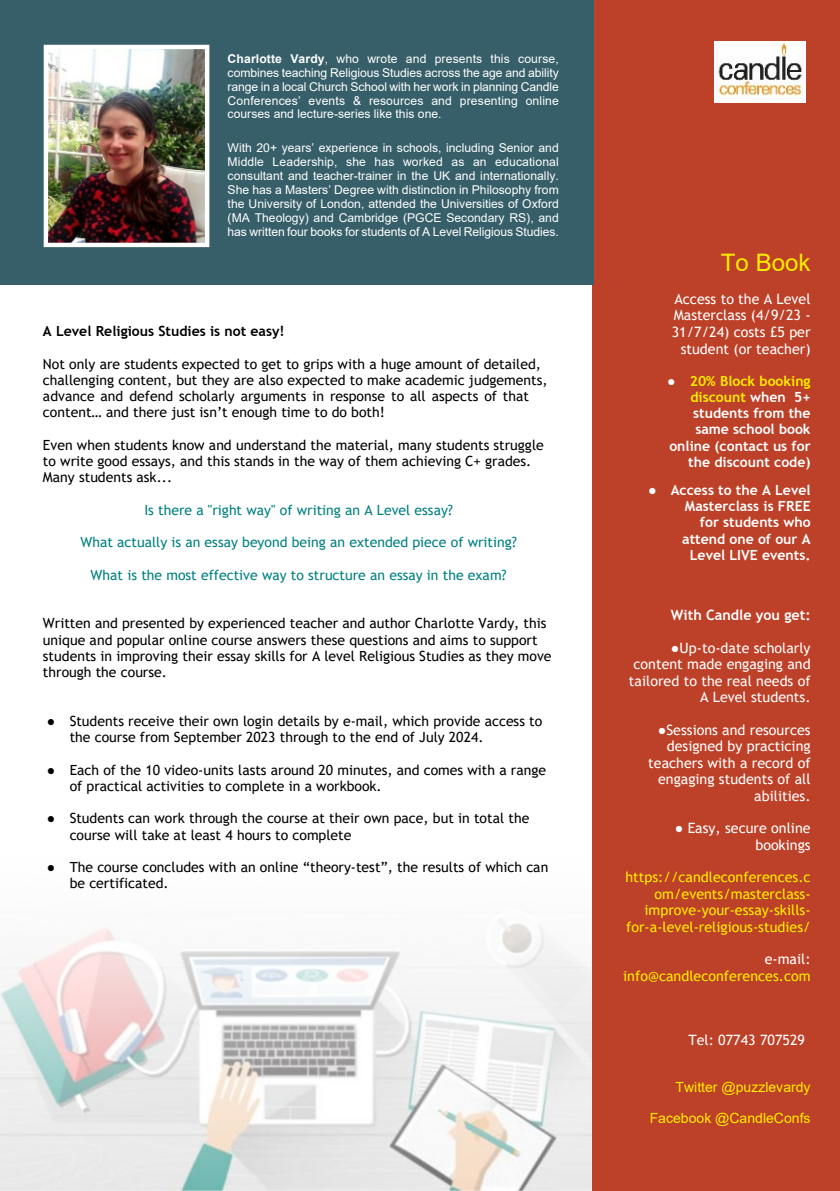
<style>
.page{position:relative;width:840px;height:1191px;background:#fff}
.page>*{position:absolute;margin:0;border:0;box-sizing:border-box;transform-origin:0 0}
.t1{font:24px "Arial";color:#ffed00}
.t2{font:14.2px/16.6px "Trebuchet MS";color:#fff;text-align:right}
.t3{font:14.2px/16.6px "Trebuchet MS";color:#fe0;text-align:right}
.t4{font:14.2px "Trebuchet MS";color:#ffed00}
.t5{font:700 14.2px "Trebuchet MS";color:#fff}
.t6{font:14px/16.2px "Trebuchet MS";color:#000}
.t7{font:700 14px/16.2px "Trebuchet MS";color:#fff;text-align:right}
.t8{font:14px "Trebuchet MS";color:#008080}
.t9{font:14px "Arial";color:#ffed00}
.t10{font:700 14px "Trebuchet MS";color:#000}
.t11{font:12.2px/14px "Arial";letter-spacing:-.005em;color:#fff;text-align:justify}
.s1{font-weight:700}
.s2{font-family:"Times New Roman"}
.s3{color:#ffed00}
.s4{font-family:"Times New Roman";font-weight:400;font-size:14.2px}
</style>
<div class="page">
<img style="left:0;top:919px;width:591px;height:271px">
<div style="left:592px;top:0;width:247px;height:1191px;background:#bd4128"></div>
<img style="left:714px;top:42px;width:91px;height:61px">
<div style="left:1px;top:0;width:592px;height:285px;background:#375f69"></div>
<img style="left:49px;top:50px;width:155px;height:192px">
<div style="left:44px;top:45px;width:165px;height:202px;border:4px solid #fff"></div>
<p class="t11" style="left:227px;top:51px;width:332px"><span class="s1">Charlotte Vardy</span>, who wrote and presents this course, combines teaching Religious Studies across the age and ability range in a local Church School with her work in planning Candle Conferences’ events &amp; resources and presenting online courses and lecture-series like this one.</p>
<p class="t11" style="left:227px;top:141px;width:332px">With 20+ years’ experience in schools, including Senior and Middle Leadership, she has worked as an educational consultant and teacher-trainer in the UK and internationally.<br>She has a Masters’ Degree with distinction in Philosophy from the University of London, attended the Universities of Oxford (MA Theology) and Cambridge (PGCE Secondary RS), and has written four books for students of A Level Religious Studies.</p>
<p class="t10" style="left:43px;top:322px;width:243px">A Level Religious Studies is not easy!</p>
<p class="t6" style="left:43px;top:355px;width:506px">Not only are students expected to get to grips with a huge amount of detailed, challenging content, but they are also expected to make academic judgements, advance and defend scholarly arguments in response to all aspects of that content… and there just isn’t enough time to do both!</p>
<p class="t6" style="left:43px;top:436px;width:502px">Even when students know and understand the material, many students struggle to write good essays, and this stands in the way of them achieving C+ grades.<br>Many students ask...</p>
<p class="t8" style="left:144px;top:501px;width:310px">Is there a "right way" of writing an A Level essay?</p>
<p class="t8" style="left:80px;top:533px;width:438px">What actually is an essay beyond being an extended piece of writing?</p>
<p class="t8" style="left:91px;top:566px;width:417px">What is the most effective way to structure an essay in the exam?</p>
<p class="t6" style="left:43px;top:615px;width:510px">Written and presented by experienced teacher and author Charlotte Vardy, this unique and popular online course answers these questions and aims to support students in improving their essay skills for A level Religious Studies as they move through the course.</p>
<p class="t6" style="left:70px;top:713px;width:474px;text-indent:-23px"><span class="s2">●</span> Students receive their own login details by e-mail, which provide access to the course from September 2023 through to the end of July 2024.</p>
<p class="t6" style="left:70px;top:761px;width:477px;text-indent:-23px"><span class="s2">●</span> Each of the 10 video-units lasts around 20 minutes, and comes with a range of practical activities to complete in a workbook.</p>
<p class="t6" style="left:70px;top:810px;width:461px;text-indent:-23px"><span class="s2">●</span> Students can work through the course at their own pace, but in total the course will take at least 4 hours to complete</p>
<p class="t6" style="left:70px;top:859px;width:480px;text-indent:-23px"><span class="s2">●</span> The course concludes with an online “theory-test”, the results of which can be certificated.</p>
<h1 class="t1" style="left:720px;top:246px;width:91px">To Book</h1>
<p class="t2" style="left:671px;top:290px;width:140px">Access to the A Level<br>Masterclass (4/9/23 -<br>31/7/24) costs £5 per student (or teacher)</p>
<p class="t7" style="left:667px;top:372px;width:145px"><span class="s2">●</span> <span class="s3">20% Block booking discount</span> when 5+ students from the same school book online (contact us for the discount code)</p>
<p class="t7" style="left:647px;top:481px;width:164px"><span class="s4">●</span> Access to the A Level<br>Masterclass is FREE<br>for students who<br>attend one of our A<br>Level LIVE events.</p>
<p class="t5" style="left:670px;top:606px;width:141px">With Candle you get:</p>
<p class="t2" style="left:628px;top:639px;width:183px"><span class="s2">●</span>Up-to-date scholarly content made engaging and tailored to the real needs of<br>A Level students.</p>
<p class="t2" style="left:648px;top:721px;width:164px"><span class="s2">●</span>Sessions and resources designed by practicing teachers with a record of engaging students of all abilities.</p>
<p class="t2" style="left:674px;top:819px;width:137px"><span class="s2">●</span> Easy, secure online bookings</p>
<p class="t3" style="left:625px;top:868px;width:187px">https://candleconferences.c om/events/masterclass&shy;improve-your-essay-skills&shy;for-a-level-religious-studies/</p>
<p class="t2" style="left:764px;top:950px;width:47px">e-mail:</p>
<p class="t4" style="left:623px;top:966px;width:189px">info@candleconferences.com</p>
<p class="t2" style="left:688px;top:1032px;width:118px">Tel: 07743 707529</p>
<p class="t9" style="left:675px;top:1077px;width:136px">Twitter @puzzlevardy</p>
<p class="t9" style="left:649px;top:1108px;width:162px">Facebook @CandleConfs</p>
</div>
